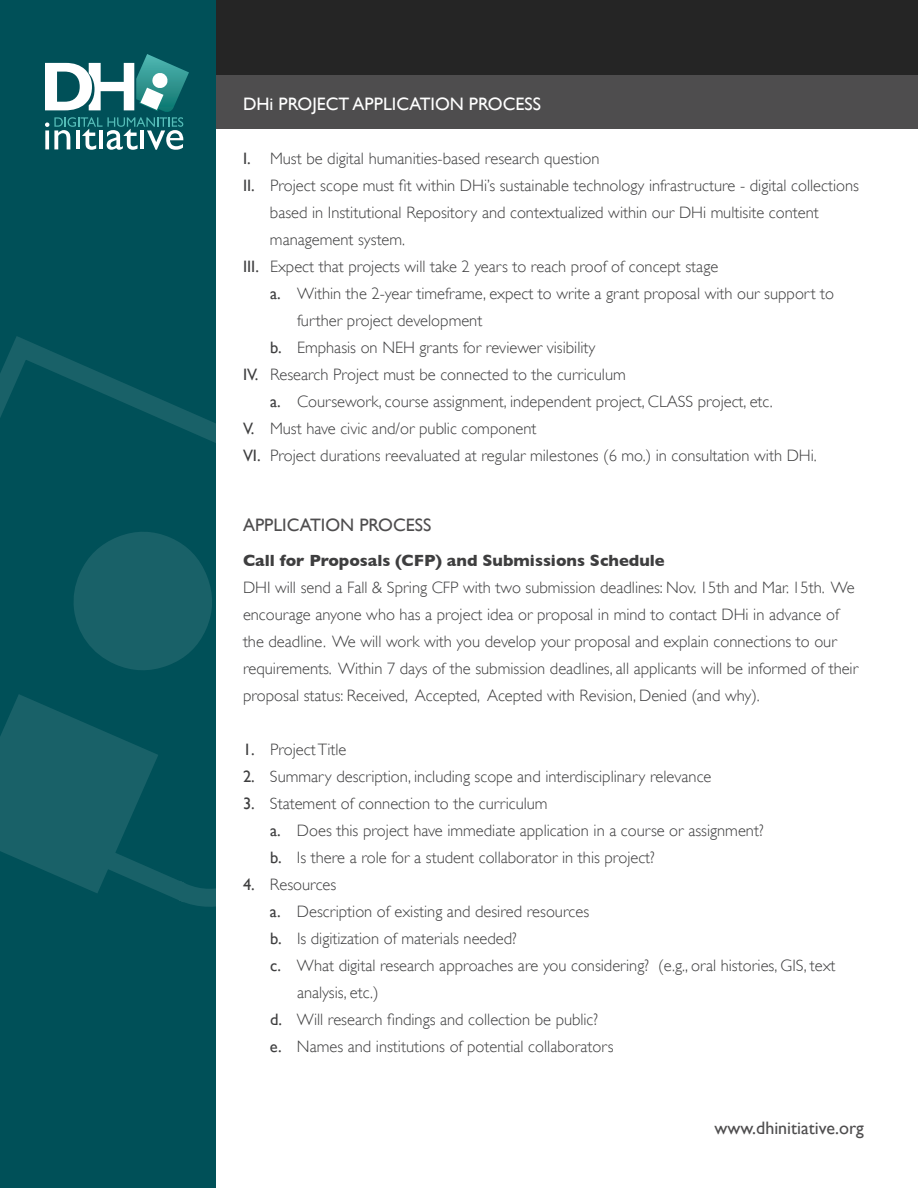
<style>
.page{position:relative;width:918px;height:1188px;background:#fff}
.page>*{position:absolute;margin:0;border:0;box-sizing:border-box;transform-origin:0 0}
.t1{font:18px "Gill Sans";color:#4e4d4e}
.t2{font:18px "Gill Sans";color:#fff}
.t3{font:300 16.5px/27px "Gill Sans";color:#3e3e3f}
.t4{font:700 16.5px "Gill Sans";color:#3e3e3f}
.s1{font-weight:400}
</style>
<div class="page">
<div style="left:2px;top:0;width:916px;height:108px;background:#252525"></div>
<div style="left:206px;top:75px;width:712px;height:54px;background:#4e4d4e"></div>
<div style="left:0;top:0;width:216px;height:1188px;background:#005058"></div>
<svg style="left:0;top:336px;width:216px;height:571px"></svg>
<svg style="left:45px;top:54px;width:144px;height:96px"></svg>
<p class="t2" style="left:243px;top:93px;width:299px">DHi PROJECT APPLICATION PROCESS</p>
<p class="t3" style="left:243px;top:145px;width:358px"><span class="s1">I.</span> Must be digital humanities-based research question</p>
<p class="t3" style="left:243px;top:172px;width:618px"><span class="s1">II.</span> Project scope must fit within DHi’s sustainable technology infrastructure - digital collections</p>
<p class="t3" style="left:270px;top:199px;width:550px">based in Institutional Repository and contextualized within our DHi multisite content</p>
<p class="t3" style="left:270px;top:226px;width:137px">management system.</p>
<p class="t3" style="left:243px;top:253px;width:477px"><span class="s1">III.</span> Expect that projects will take 2 years to reach proof of concept stage</p>
<p class="t3" style="left:270px;top:280px;width:566px"><span class="s1">a.</span> Within the 2-year timeframe, expect to write a grant proposal with our support to</p>
<p class="t3" style="left:297px;top:307px;width:187px">further project development</p>
<p class="t3" style="left:270px;top:334px;width:327px"><span class="s1">b.</span> Emphasis on NEH grants for reviewer visibility</p>
<p class="t3" style="left:243px;top:361px;width:384px"><span class="s1">IV.</span> Research Project must be connected to the curriculum</p>
<p class="t3" style="left:270px;top:388px;width:504px"><span class="s1">a.</span> Coursework, course assignment, independent project, CLASS project, etc.</p>
<p class="t3" style="left:243px;top:415px;width:295px"><span class="s1">V.</span> Must have civic and/or public component</p>
<p class="t3" style="left:243px;top:442px;width:575px"><span class="s1">VI.</span> Project durations reevaluated at regular milestones (6 mo.) in consultation with DHi.</p>
<p class="t1" style="left:243px;top:515px;width:190px">APPLICATION PROCESS</p>
<p class="t4" style="left:243px;top:551px;width:423px">Call for Proposals (CFP) and Submissions Schedule</p>
<p class="t3" style="left:243px;top:574px;width:617px">DHI will send a Fall &amp; Spring CFP with two submission deadlines: Nov. 15th and Mar. 15th. We encourage anyone who has a project idea or proposal in mind to contact DHi in advance of the deadline. We will work with you develop your proposal and explain connections to our requirements. Within 7 days of the submission deadlines, all applicants will be informed of their proposal status: Received, Accepted, Acepted with Revision, Denied (and why).</p>
<p class="t3" style="left:243px;top:736px;width:105px"><span class="s1">1.</span> Project Title</p>
<p class="t3" style="left:243px;top:763px;width:470px"><span class="s1">2.</span> Summary description, including scope and interdisciplinary relevance</p>
<p class="t3" style="left:243px;top:790px;width:306px"><span class="s1">3.</span> Statement of connection to the curriculum</p>
<p class="t3" style="left:270px;top:817px;width:495px"><span class="s1">a.</span> Does this project have immediate application in a course or assignment?</p>
<p class="t3" style="left:270px;top:844px;width:386px"><span class="s1">b.</span> Is there a role for a student collaborator in this project?</p>
<p class="t3" style="left:243px;top:871px;width:95px"><span class="s1">4.</span> Resources</p>
<p class="t3" style="left:270px;top:898px;width:321px"><span class="s1">a.</span> Description of existing and desired resources</p>
<p class="t3" style="left:270px;top:925px;width:248px"><span class="s1">b.</span> Is digitization of materials needed?</p>
<p class="t3" style="left:270px;top:952px;width:567px"><span class="s1">c.</span> What digital research approaches are you considering? (e.g., oral histories, GIS, text</p>
<p class="t3" style="left:297px;top:979px;width:83px">analysis, etc.)</p>
<p class="t3" style="left:270px;top:1006px;width:330px"><span class="s1">d.</span> Will research findings and collection be public?</p>
<p class="t3" style="left:270px;top:1033px;width:345px"><span class="s1">e.</span> Names and institutions of potential collaborators</p>
<p class="t1" style="left:714px;top:1117px;width:151px">www.dhinitiative.org</p>
</div>
